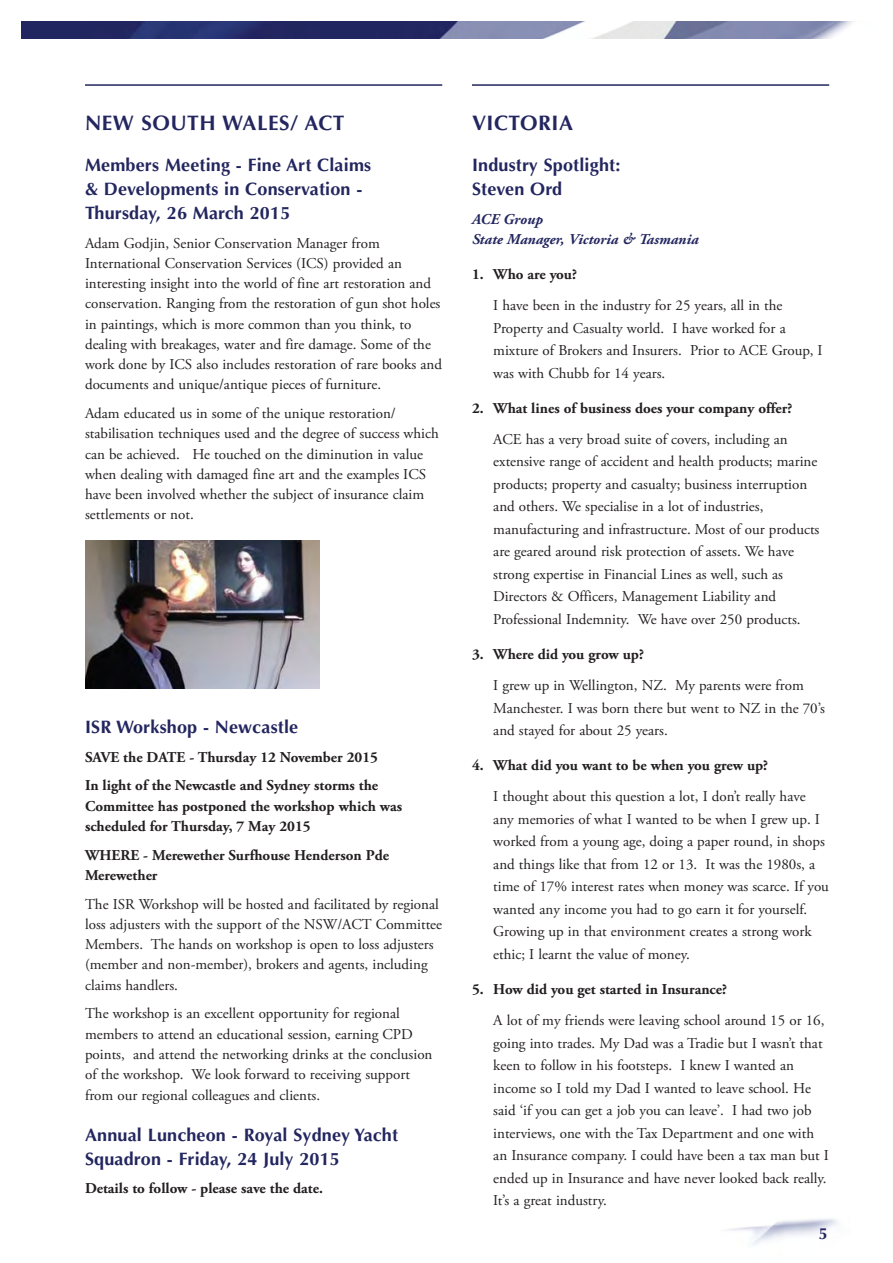
<style>
.page{position:relative;width:893px;height:1263px;background:#fff}
.page>*{position:absolute;margin:0;border:0;box-sizing:border-box;transform-origin:0 0}
.Heading{font:700 21px "Optima";letter-spacing:.025em;color:#23265f}
.Sub_Heading{font:700 18px/24px "Optima";letter-spacing:.01em;color:#23265f}
.t1{font:700 16.2px "Optima";color:#23265f}
.Body{font:15px/22.5px "Adobe Garamond Pro";color:#231f20}
.Body-2{font:700 15px/20.2px "Adobe Garamond Pro";color:#231f20}
.Body-3{font:italic 700 15px/20.2px "Adobe Garamond Pro";color:#23265f}
</style>
<div class="page">
<img style="left:728px;top:1219px;width:110px;height:26px">
<img style="left:21px;top:21px;width:832px;height:17px">
<hr style="left:85px;top:84px;width:357px;height:2px;background:#23265f">
<hr style="left:472px;top:84px;width:357px;height:2px;background:#23265f">
<img style="left:85px;top:540px;width:234px;height:148px">
<p class="Heading" style="left:85px;top:110px;width:261px">NEW SOUTH WALES/ ACT</p>
<p class="Sub_Heading" style="left:85px;top:153px;width:288px">Members Meeting - Fine Art Claims &amp; Developments in Conservation -<br>Thursday, 26 March 2015</p>
<p class="Body" style="left:85px;top:233px;width:358px;line-height:20.2px">Adam Godjin, Senior Conservation Manager from International Conservation Services (ICS) provided an interesting insight into the world of fine art restoration and conservation. Ranging from the restoration of gun shot holes in paintings, which is more common than you think, to dealing with breakages, water and fire damage. Some of the work done by ICS also includes restoration of rare books and documents and unique/antique pieces of furniture.</p>
<p class="Body" style="left:85px;top:404px;width:355px;line-height:20.2px">Adam educated us in some of the unique restoration/ stabilisation techniques used and the degree of success which can be achieved. He touched on the diminution in value when dealing with damaged fine art and the examples ICS have been involved whether the subject of insurance claim settlements or not.</p>
<p class="Sub_Heading" style="left:85px;top:715px;width:215px">ISR Workshop - Newcastle</p>
<p class="Body-2" style="left:85px;top:747px;width:294px">SAVE the DATE - Thursday 12 November 2015</p>
<p class="Body-2" style="left:85px;top:776px;width:319px">In light of the Newcastle and Sydney storms the<br>Committee has postponed the workshop which was scheduled for Thursday, 7 May 2015</p>
<p class="Body-2" style="left:85px;top:845px;width:306px">WHERE - Merewether Surfhouse Henderson Pde<br>Merewether</p>
<p class="Body" style="left:85px;top:894px;width:359px;line-height:20.2px">The ISR Workshop will be hosted and facilitated by regional loss adjusters with the support of the NSW/ACT Committee Members. The hands on workshop is open to loss adjusters (member and non-member), brokers and agents, including claims handlers.</p>
<p class="Body" style="left:85px;top:1004px;width:349px;line-height:20.2px">The workshop is an excellent opportunity for regional members to attend an educational session, earning CPD points, and attend the networking drinks at the conclusion of the workshop. We look forward to receiving support from our regional colleagues and clients.</p>
<p class="Sub_Heading" style="left:85px;top:1123px;width:315px">Annual Luncheon - Royal Sydney Yacht<br>Squadron - Friday, 24 July 2015</p>
<p class="Body-2" style="left:85px;top:1179px;width:239px">Details to follow - please save the date.</p>
<p class="Heading" style="left:472px;top:110px;width:103px">VICTORIA</p>
<p class="Sub_Heading" style="left:472px;top:153px;width:150px">Industry Spotlight:<br>Steven Ord</p>
<p class="Body-3" style="left:472px;top:209px;width:228px">ACE Group<br>State Manager, Victoria &amp; Tasmania</p>
<p class="Body-2" style="left:472px;top:264px;width:107px">1. Who are you?</p>
<p class="Body" style="left:493px;top:295px;width:331px">I have been in the industry for 25 years, all in the Property and Casualty world. I have worked for a mixture of Brokers and Insurers. Prior to ACE Group, I was with Chubb for 14 years.</p>
<p class="Body-2" style="left:472px;top:398px;width:322px">2. What lines of business does your company offer?</p>
<p class="Body" style="left:493px;top:428px;width:328px">ACE has a very broad suite of covers, including an extensive range of accident and health products; marine products; property and casualty; business interruption and others. We specialise in a lot of industries, manufacturing and infrastructure. Most of our products are geared around risk protection of assets. We have strong expertise in Financial Lines as well, such as Directors &amp; Officers, Management Liability and Professional Indemnity. We have over 250 products.</p>
<p class="Body-2" style="left:472px;top:644px;width:174px">3. Where did you grow up?</p>
<p class="Body" style="left:493px;top:675px;width:333px">I grew up in Wellington, NZ. My parents were from<br>Manchester. I was born there but went to NZ in the 70’s and stayed for about 25 years.</p>
<p class="Body-2" style="left:472px;top:756px;width:298px">4. What did you want to be when you grew up?</p>
<p class="Body" style="left:493px;top:786px;width:337px">I thought about this question a lot, I don’t really have any memories of what I wanted to be when I grew up. I worked from a young age, doing a paper round, in shops and things like that from 12 or 13. It was the 1980s, a time of 17% interest rates when money was scarce. If you wanted any income you had to go earn it for yourself.<br>Growing up in that environment creates a strong work ethic; I learnt the value of money.</p>
<p class="Body-2" style="left:472px;top:979px;width:257px">5. How did you get started in Insurance?</p>
<p class="Body" style="left:493px;top:1010px;width:337px">A lot of my friends were leaving school around 15 or 16, going into trades. My Dad was a Tradie but I wasn’t that keen to follow in his footsteps. I knew I wanted an income so I told my Dad I wanted to leave school. He said ‘if you can get a job you can leave’. I had two job interviews, one with the Tax Department and one with an Insurance company. I could have been a tax man but I ended up in Insurance and have never looked back really.<br>It’s a great industry.</p>
<p class="t1" style="left:819px;top:1224px;width:10px">5</p>
</div>
